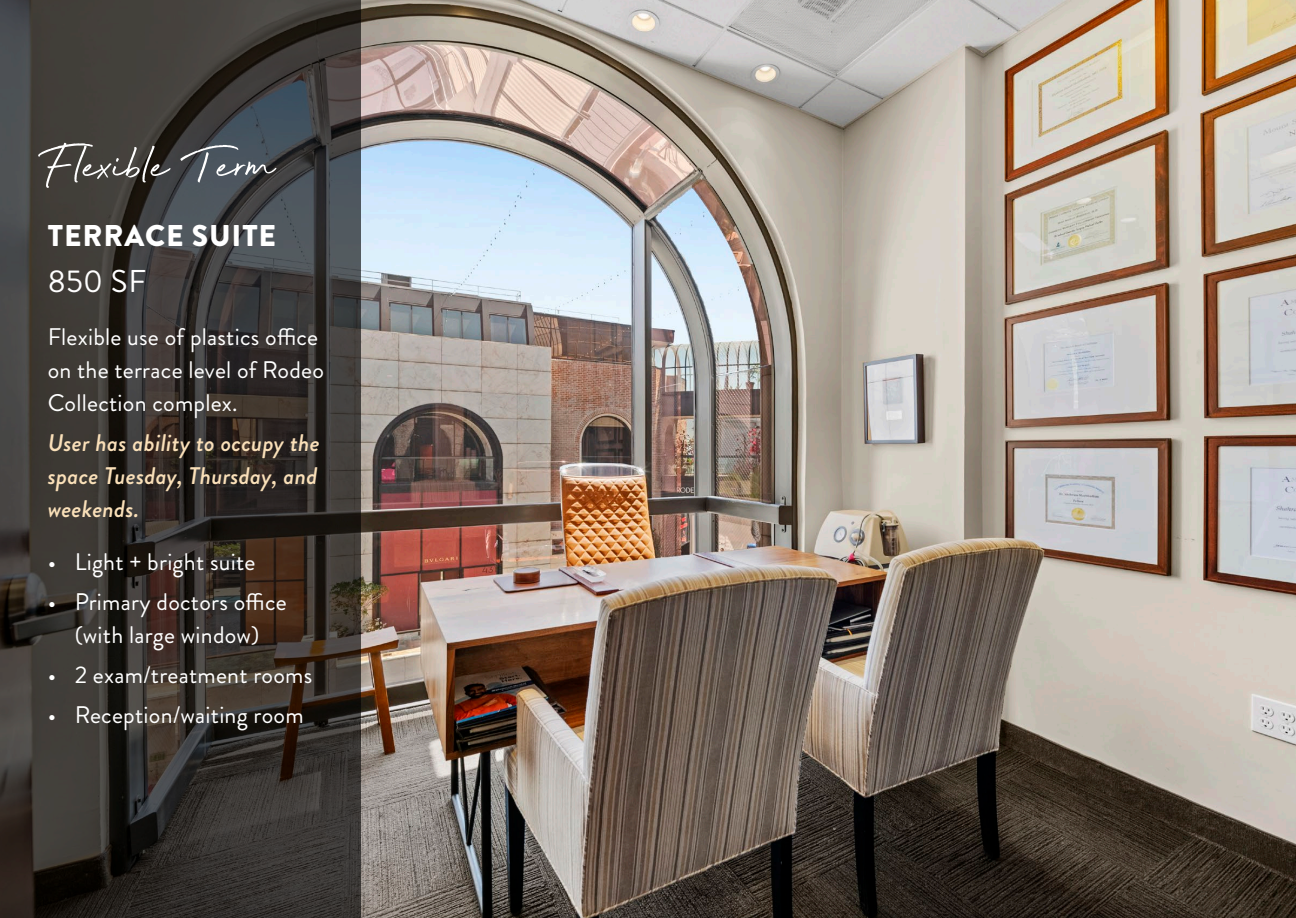
<style>
.page{position:relative;width:1296px;height:918px;background:#fff}
.page>*{position:absolute;margin:0;border:0;box-sizing:border-box;transform-origin:0 0}
.t1{font:60px "Beyond Infinity";color:#fff}
.t2{font:31.5px "Brandon Grotesque";color:#fff}
.t3{font:900 30px "Brandon Grotesque";letter-spacing:.03em;color:#fff}
.t4{font:24px/33px "Brandon Grotesque";letter-spacing:.01em;color:#fff}
.t5{font:italic 500 24px/33px "Brandon Grotesque";letter-spacing:.01em;color:#fae0b9;text-align:justify}
</style>
<div class="page">
<img style="left:361px;top:0;width:935px;height:918px">
<svg style="left:0;top:0;width:361px;height:918px;background:#393532"></svg>
<h1 class="t1" style="left:45px;top:134px;width:230px">Flexible Term</h1>
<p class="t3" style="left:48px;top:214px;width:230px">TERRACE SUITE</p>
<h2 class="t2" style="left:48px;top:260px;width:100px">850 SF</h2>
<p class="t4" style="left:48px;top:321px;width:278px">Flexible use of plastics office on the terrace level of Rodeo<br>Collection complex.</p>
<p class="t5" style="left:48px;top:427px;width:274px">User has ability to occupy the space Tuesday, Thursday, and weekends.</p>
<p class="t4" style="left:48px;top:546px;width:209px">• Light + bright suite</p>
<p class="t4" style="left:48px;top:586px;width:241px;text-align:center">• Primary doctors office (with large window)</p>
<p class="t4" style="left:48px;top:658px;width:266px">• 2 exam/treatment rooms</p>
<p class="t4" style="left:48px;top:698px;width:257px">• Reception/waiting room</p>
</div>
